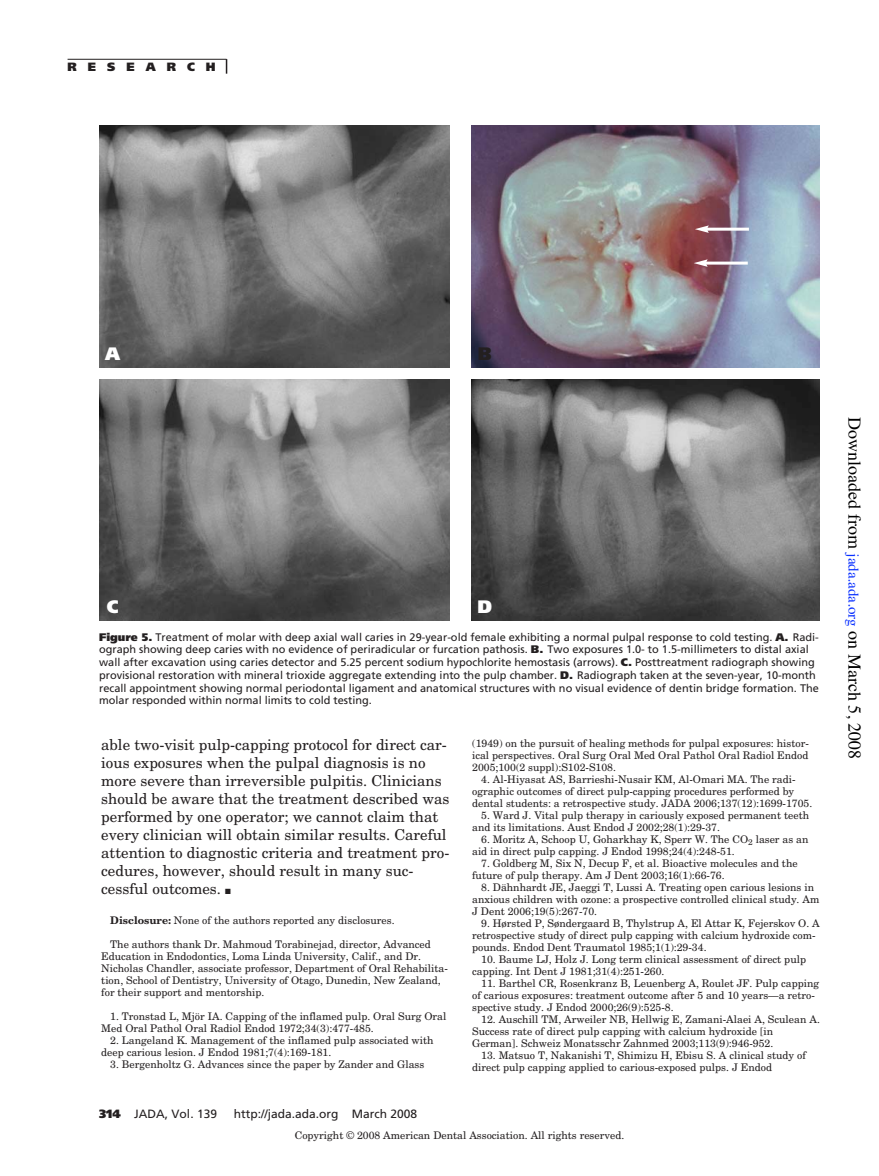
<style>
.page{position:relative;width:879px;height:1176px;background:#fff}
.page>*{position:absolute;margin:0;border:0;box-sizing:border-box;transform-origin:0 0}
.t1{font:18px "Times";color:#000}
.t2{font:900 18px "Frutiger";color:#fff}
.t3{font:900 18px "Frutiger";color:#231f20}
.t4{font:15px/18px "New Century Schlbk";color:#231f20}
.t5{font:15px "Times";color:#0a31ff}
.t6{font:12px "Frutiger";color:#231f20}
.t7{font:900 12px "Frutiger";letter-spacing:.915em;color:#231f20}
.t8{font:10.95px/12.8px "Frutiger";color:#231f20}
.t9{font:10.5px/12px "New Century Schlbk";color:#231f20}
.s1{font-weight:900}
.s2{font-weight:700}
</style>
<div class="page">
<svg style="left:67px;top:58px;width:753px;height:563px"></svg>
<p class="t7" style="left:68px;top:59px;width:149px">RESEARCH</p>
<h1 class="t2" style="left:105px;top:343px;width:16px">A</h1>
<h1 class="t3" style="left:477px;top:343px;width:16px">B</h1>
<h1 class="t2" style="left:107px;top:595px;width:13px">C</h1>
<h1 class="t2" style="left:477px;top:595px;width:16px">D</h1>
<p class="t8" style="left:99px;top:630px;width:721px"><span class="s1">Figure 5.</span> Treatment of molar with deep axial wall caries in 29-year-old female exhibiting a normal pulpal response to cold testing. <span class="s1">A.</span> Radi&shy;ograph showing deep caries with no evidence of periradicular or furcation pathosis. <span class="s1">B.</span> Two exposures 1.0- to 1.5-millimeters to distal axial wall after excavation using caries detector and 5.25 percent sodium hypochlorite hemostasis (arrows). <span class="s1">C.</span> Posttreatment radiograph showing provisional restoration with mineral trioxide aggregate extending into the pulp chamber. <span class="s1">D.</span> Radiograph taken at the seven-year, 10-month recall appointment showing normal periodontal ligament and anatomical structures with no visual evidence of dentin bridge formation. The molar responded within normal limits to cold testing.</p>
<p class="t4" style="left:101px;top:734px;width:349px">able two-visit pulp-capping protocol for direct car&shy;ious exposures when the pulpal diagnosis is no more severe than irreversible pulpitis. Clinicians should be aware that the treatment described was performed by one operator; we cannot claim that every clinician will obtain similar results. Careful attention to diagnostic criteria and treatment pro&shy;cedures, however, should result in many suc&shy;cessful outcomes. ■</p>
<p class="t9" style="left:110px;top:913px;width:286px"><span class="s2">Disclosure:</span> None of the authors reported any disclosures.</p>
<p class="t9" style="left:101px;top:937px;width:348px;text-indent:9px">The authors thank Dr. Mahmoud Torabinejad, director, Advanced Education in Endodontics, Loma Linda University, Calif., and Dr.<br>Nicholas Chandler, associate professor, Department of Oral Rehabilita&shy;tion, School of Dentistry, University of Otago, Dunedin, New Zealand, for their support and mentorship.</p>
<p class="t9" style="left:101px;top:1009px;width:346px;text-indent:9px">1. Tronstad L, Mjör IA. Capping of the inflamed pulp. Oral Surg Oral<br>Med Oral Pathol Oral Radiol Endod 1972;34(3):477-485.</p>
<p class="t9" style="left:101px;top:1033px;width:334px;text-indent:9px">2. Langeland K. Management of the inflamed pulp associated with deep carious lesion. J Endod 1981;7(4):169-181.</p>
<p class="t9" style="left:110px;top:1057px;width:315px">3. Bergenholtz G. Advances since the paper by Zander and Glass</p>
<p class="t6" style="left:99px;top:1106px;width:119px"><span class="s1">314</span> JADA, Vol. 139</p>
<p class="t6" style="left:233px;top:1106px;width:185px">http://jada.ada.org March 2008</p>
<p class="t9" style="left:472px;top:736px;width:338px;text-align:justify">(1949) on the pursuit of healing methods for pulpal exposures: histor&shy;ical perspectives. Oral Surg Oral Med Oral Pathol Oral Radiol Endod 2005;100(2 suppl):S102-S108.</p>
<p class="t9" style="left:472px;top:772px;width:341px;text-indent:9px">4. Al-Hiyasat AS, Barrieshi-Nusair KM, Al-Omari MA. The radi&shy;ographic outcomes of direct pulp-capping procedures performed by dental students: a retrospective study. JADA 2006;137(12):1699-1705.</p>
<p class="t9" style="left:472px;top:808px;width:338px;text-indent:9px">5. Ward J. Vital pulp therapy in cariously exposed permanent teeth and its limitations. Aust Endod J 2002;28(1):29-37.</p>
<p class="t9" style="left:472px;top:832px;width:337px;text-indent:9px">6. Moritz A, Schoop U, Goharkhay K, Sperr W. The CO<sub>2</sub> laser as an aid in direct pulp capping. J Endod 1998;24(4):248-51.</p>
<p class="t9" style="left:472px;top:856px;width:327px;text-indent:9px">7. Goldberg M, Six N, Decup F, et al. Bioactive molecules and the future of pulp therapy. Am J Dent 2003;16(1):66-76.</p>
<p class="t9" style="left:472px;top:880px;width:348px;text-indent:9px">8. Dähnhardt JE, Jaeggi T, Lussi A. Treating open carious lesions in anxious children with ozone: a prospective controlled clinical study. Am<br>J Dent 2006;19(5):267-70.</p>
<p class="t9" style="left:472px;top:916px;width:349px;text-indent:9px">9. Hørsted P, Søndergaard B, Thylstrup A, El Attar K, Fejerskov O. A retrospective study of direct pulp capping with calcium hydroxide com&shy;pounds. Endod Dent Traumatol 1985;1(1):29-34.</p>
<p class="t9" style="left:472px;top:952px;width:335px;text-indent:9px">10. Baume LJ, Holz J. Long term clinical assessment of direct pulp capping. Int Dent J 1981;31(4):251-260.</p>
<p class="t9" style="left:472px;top:976px;width:348px;text-indent:9px">11. Barthel CR, Rosenkranz B, Leuenberg A, Roulet JF. Pulp capping of carious exposures: treatment outcome after 5 and 10 years—a retro&shy;spective study. J Endod 2000;26(9):525-8.</p>
<p class="t9" style="left:472px;top:1012px;width:349px;text-indent:9px">12. Auschill TM, Arweiler NB, Hellwig E, Zamani-Alaei A, Sculean A.<br>Success rate of direct pulp capping with calcium hydroxide [in<br>German]. Schweiz Monatsschr Zahnmed 2003;113(9):946-952.</p>
<p class="t9" style="left:472px;top:1048px;width:335px;text-indent:9px">13. Matsuo T, Nakanishi T, Shimizu H, Ebisu S. A clinical study of direct pulp capping applied to carious-exposed pulps. J Endod</p>
<p class="t9" style="left:294px;top:1128px;width:331px">Copyright © 2008 American Dental Association. All rights reserved.</p>
<h1 class="t1" style="left:861px;top:417px;width:133px;rotate:90deg">Downloaded from</h1>
<h2 class="t5" style="left:859px;top:553px;width:75px;rotate:90deg">jada.ada.org</h2>
<h1 class="t1" style="left:861px;top:631px;width:129px;rotate:90deg">on March 5, 2008</h1>
</div>
